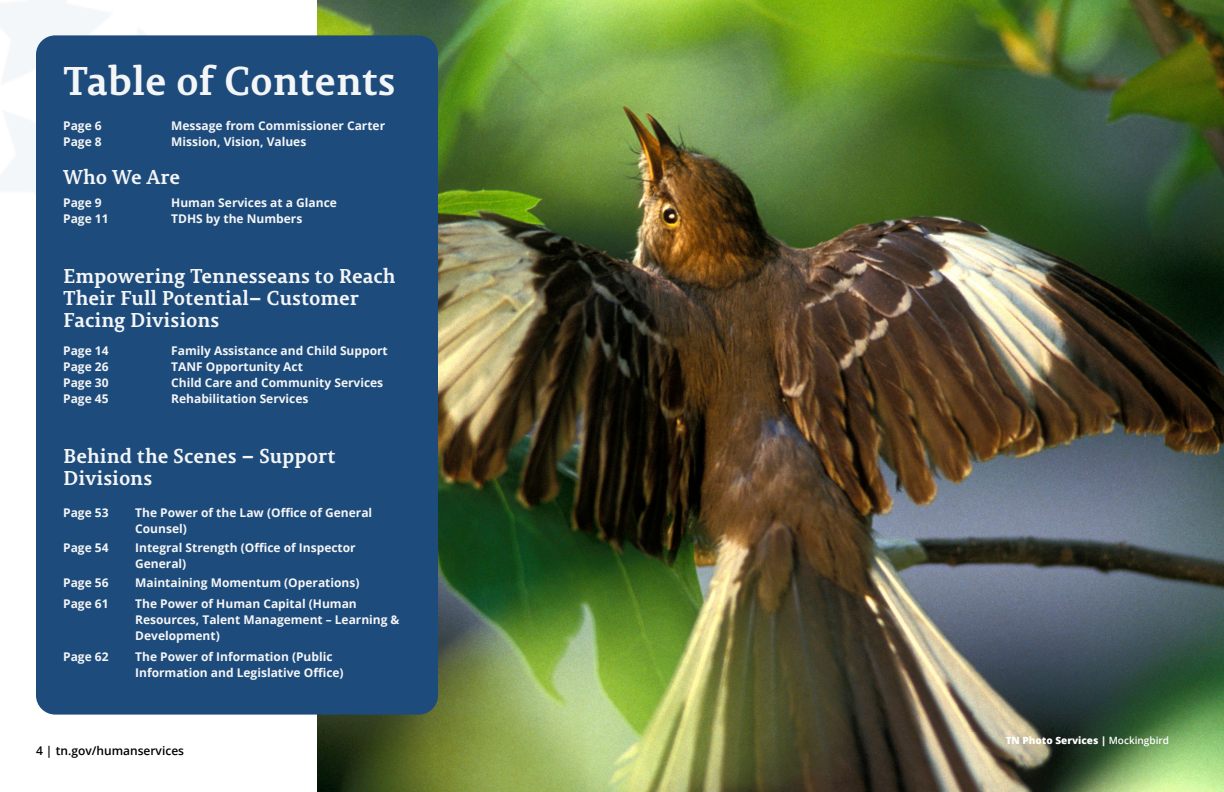
<style>
.page{position:relative;width:1224px;height:792px;background:#fff}
.page>*{position:absolute;margin:0;border:0;box-sizing:border-box;transform-origin:0 0}
.t1{font:700 40px "Permian Slab Serif Typeface";letter-spacing:-.005em;color:#f4f5f7}
.t2{font:700 20px/22px "Permian Slab Serif Typeface";color:#f4f5f7}
.t3{font:700 12px/16px "Open Sans";color:#f4f5f7}
.t4{font:600 12px "Open Sans";color:#000}
.t5{font:800 10px "Open Sans";color:#fff}
.s1{font-weight:600}
</style>
<div class="page">
<img style="left:317px;top:0;width:907px;height:792px">
<div style="left:36px;top:35px;width:402px;height:680px;background:#1d4b7b;border-radius:19px"></div>
<h1 class="t1" style="left:63px;top:47px;width:334px">Table of Contents</h1>
<p class="t3" style="left:63px;top:117px;width:40px">Page 6</p>
<p class="t3" style="left:171px;top:117px;width:215px">Message from Commissioner Carter</p>
<p class="t3" style="left:63px;top:133px;width:40px">Page 8</p>
<p class="t3" style="left:171px;top:133px;width:137px">Mission, Vision, Values</p>
<h2 class="t2" style="left:63px;top:164px;width:119px">Who We Are</h2>
<p class="t3" style="left:63px;top:194px;width:40px">Page 9</p>
<p class="t3" style="left:171px;top:194px;width:167px">Human Services at a Glance</p>
<p class="t3" style="left:63px;top:210px;width:47px">Page 11</p>
<p class="t3" style="left:171px;top:210px;width:133px">TDHS by the Numbers</p>
<h2 class="t2" style="left:63px;top:263px;width:334px">Empowering Tennesseans to Reach<br>Their Full Potential– Customer<br>Facing Divisions</h2>
<p class="t3" style="left:63px;top:342px;width:47px">Page 14</p>
<p class="t3" style="left:171px;top:342px;width:218px">Family Assistance and Child Support</p>
<p class="t3" style="left:63px;top:358px;width:47px">Page 26</p>
<p class="t3" style="left:171px;top:358px;width:133px">TANF Opportunity Act</p>
<p class="t3" style="left:63px;top:374px;width:47px">Page 30</p>
<p class="t3" style="left:171px;top:374px;width:214px">Child Care and Community Services</p>
<p class="t3" style="left:63px;top:390px;width:47px">Page 45</p>
<p class="t3" style="left:171px;top:390px;width:139px">Rehabilitation Services</p>
<h2 class="t2" style="left:63px;top:443px;width:274px">Behind the Scenes – Support<br>Divisions</h2>
<p class="t3" style="left:63px;top:504px;width:47px">Page 53</p>
<p class="t3" style="left:135px;top:504px;width:239px">The Power of the Law (Office of General<br>Counsel)</p>
<p class="t3" style="left:63px;top:539px;width:47px">Page 54</p>
<p class="t3" style="left:135px;top:539px;width:222px">Integral Strength (Office of Inspector<br>General)</p>
<p class="t3" style="left:63px;top:574px;width:47px">Page 56</p>
<p class="t3" style="left:135px;top:574px;width:226px">Maintaining Momentum (Operations)</p>
<p class="t3" style="left:63px;top:595px;width:47px">Page 61</p>
<p class="t3" style="left:135px;top:595px;width:266px">The Power of Human Capital (Human<br>Resources, Talent Management – Learning &amp;<br>Development)</p>
<p class="t3" style="left:63px;top:648px;width:47px">Page 62</p>
<p class="t3" style="left:135px;top:648px;width:210px">The Power of Information (Public<br>Information and Legislative Office)</p>
<p class="t4" style="left:36px;top:743px;width:150px">4 | tn.gov/humanservices</p>
<p class="t5" style="left:1006px;top:733px;width:165px">TN Photo Services | <span class="s1">Mockingbird</span></p>
</div>
